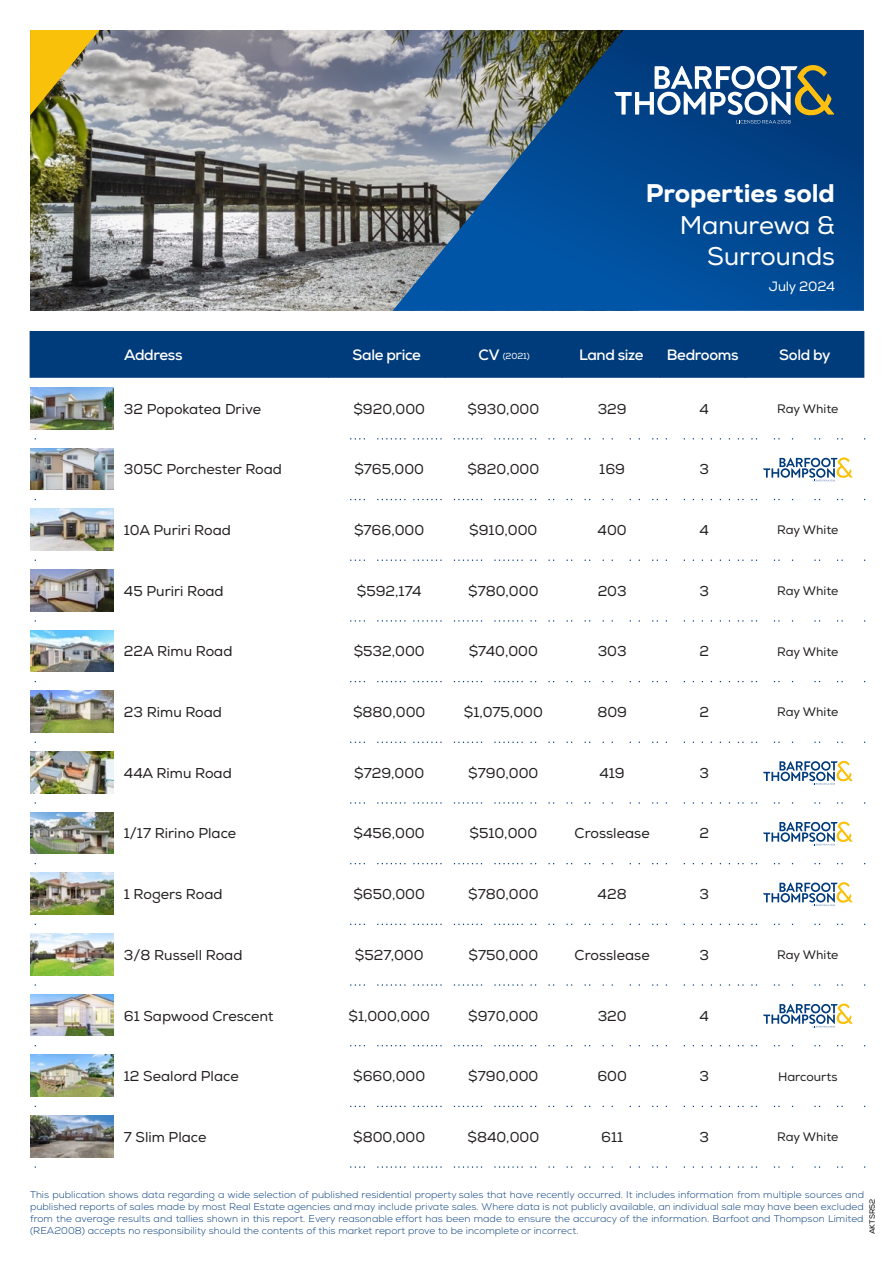
<style>
.page{position:relative;width:894px;height:1264px;background:#fff}
.page>*{position:absolute;margin:0;border:0;box-sizing:border-box;transform-origin:0 0}
.t1{font:25.5px/31.5px "Nexa";letter-spacing:-.005em;color:#fff;text-align:right}
.t2{font:800 25.5px "Nexa";color:#fff}
.t3{font:700 15px "Nexa";letter-spacing:-.025em;color:#fff}
.t4{font:14.25px "Nexa";color:#231f20}
.t5{font:13.5px "Nexa";letter-spacing:-.015em;color:#fff}
.t6{font:12.3px "Nexa";color:#231f20}
.t7{font:300 9.75px/12px "Nexa";letter-spacing:.005em;color:#003b7b;text-align:justify}
.t8{font:8.7px "Nexa";color:#fff}
.t9{font:7.5px "Nexa";color:#000}
.s1{font-weight:700;font-size:15px}
</style>
<div class="page">
<img style="left:30px;top:30px;width:362px;height:281px">
<img style="left:30px;top:30px;width:70px;height:85px">
<svg style="left:392px;top:30px;width:471px;height:281px;background:#25598d"></svg>
<div style="left:30px;top:331px;width:834px;height:47px;background:#003b7b"></div>
<hr style="left:328px;top:331px;width:1px;height:47px;background:#003b7b">
<hr style="left:445px;top:331px;width:1px;height:47px;background:#003b7b">
<hr style="left:562px;top:331px;width:1px;height:47px;background:#003b7b">
<hr style="left:659px;top:331px;width:1px;height:47px;background:#003b7b">
<hr style="left:745px;top:331px;width:1px;height:47px;background:#003b7b">
<svg style="left:614px;top:65px;width:220px;height:59px"></svg>
<svg style="left:35px;top:438px;width:830px;height:1px"></svg>
<img style="left:31px;top:387px;width:82px;height:42px">
<svg style="left:763px;top:457px;width:89px;height:24px"></svg>
<svg style="left:35px;top:498px;width:830px;height:2px"></svg>
<img style="left:31px;top:448px;width:82px;height:41px">
<svg style="left:35px;top:559px;width:830px;height:2px"></svg>
<img style="left:31px;top:508px;width:82px;height:42px">
<svg style="left:35px;top:620px;width:830px;height:1px"></svg>
<img style="left:31px;top:569px;width:82px;height:42px">
<svg style="left:35px;top:681px;width:830px;height:1px"></svg>
<img style="left:31px;top:630px;width:82px;height:41px">
<svg style="left:35px;top:741px;width:830px;height:1px"></svg>
<img style="left:31px;top:690px;width:82px;height:42px">
<svg style="left:763px;top:760px;width:89px;height:24px"></svg>
<svg style="left:35px;top:802px;width:830px;height:1px"></svg>
<img style="left:31px;top:751px;width:82px;height:42px">
<svg style="left:763px;top:821px;width:89px;height:24px"></svg>
<svg style="left:35px;top:863px;width:830px;height:1px"></svg>
<img style="left:31px;top:812px;width:82px;height:41px">
<svg style="left:763px;top:882px;width:89px;height:23px"></svg>
<svg style="left:35px;top:923px;width:830px;height:1px"></svg>
<img style="left:31px;top:872px;width:82px;height:42px">
<svg style="left:35px;top:984px;width:830px;height:1px"></svg>
<img style="left:31px;top:933px;width:82px;height:42px">
<svg style="left:763px;top:1003px;width:89px;height:24px"></svg>
<svg style="left:35px;top:1045px;width:830px;height:1px"></svg>
<img style="left:31px;top:994px;width:82px;height:41px">
<svg style="left:35px;top:1105px;width:830px;height:1px"></svg>
<img style="left:31px;top:1054px;width:82px;height:42px">
<svg style="left:35px;top:1166px;width:830px;height:1px"></svg>
<img style="left:31px;top:1115px;width:82px;height:42px">
<h1 class="t2" style="left:646px;top:177px;width:190px">Properties sold</h1>
<h1 class="t1" style="left:679px;top:209px;width:157px">Manurewa &amp;<br>Surrounds</h1>
<h3 class="t5" style="left:768px;top:278px;width:67px">July 2024</h3>
<h2 class="t3" style="left:124px;top:345px;width:60px">Address</h2>
<h2 class="t3" style="left:352px;top:345px;width:70px">Sale price</h2>
<p class="t8" style="left:478px;top:351px;width:53px"><span class="s1">CV</span> (2021)</p>
<h2 class="t3" style="left:579px;top:345px;width:66px">Land size</h2>
<h2 class="t3" style="left:666px;top:345px;width:73px">Bedrooms</h2>
<h2 class="t3" style="left:779px;top:345px;width:53px">Sold by</h2>
<h3 class="t4" style="left:124px;top:400px;width:139px">32 Popokatea Drive</h3>
<h3 class="t4" style="left:353px;top:400px;width:73px">$920,000</h3>
<h3 class="t4" style="left:467px;top:400px;width:73px">$930,000</h3>
<h3 class="t4" style="left:597px;top:400px;width:31px">329</h3>
<h3 class="t4" style="left:699px;top:400px;width:11px">4</h3>
<p class="t6" style="left:777px;top:401px;width:63px">Ray White</p>
<h3 class="t4" style="left:124px;top:461px;width:159px">305C Porchester Road</h3>
<h3 class="t4" style="left:354px;top:461px;width:71px">$765,000</h3>
<h3 class="t4" style="left:467px;top:461px;width:73px">$820,000</h3>
<h3 class="t4" style="left:599px;top:461px;width:27px">169</h3>
<h3 class="t4" style="left:699px;top:461px;width:11px">3</h3>
<h3 class="t4" style="left:124px;top:521px;width:108px">10A Puriri Road</h3>
<h3 class="t4" style="left:354px;top:521px;width:72px">$766,000</h3>
<h3 class="t4" style="left:469px;top:521px;width:70px">$910,000</h3>
<h3 class="t4" style="left:597px;top:521px;width:31px">400</h3>
<h3 class="t4" style="left:699px;top:521px;width:11px">4</h3>
<p class="t6" style="left:777px;top:522px;width:63px">Ray White</p>
<h3 class="t4" style="left:124px;top:582px;width:101px">45 Puriri Road</h3>
<h3 class="t4" style="left:357px;top:582px;width:66px">$592,174</h3>
<h3 class="t4" style="left:468px;top:582px;width:72px">$780,000</h3>
<h3 class="t4" style="left:597px;top:582px;width:31px">203</h3>
<h3 class="t4" style="left:699px;top:582px;width:11px">3</h3>
<p class="t6" style="left:777px;top:583px;width:63px">Ray White</p>
<h3 class="t4" style="left:124px;top:642px;width:110px">22A Rimu Road</h3>
<h3 class="t4" style="left:353px;top:642px;width:72px">$532,000</h3>
<h3 class="t4" style="left:468px;top:642px;width:71px">$740,000</h3>
<h3 class="t4" style="left:597px;top:642px;width:30px">303</h3>
<h3 class="t4" style="left:699px;top:642px;width:11px">2</h3>
<p class="t6" style="left:777px;top:644px;width:63px">Ray White</p>
<h3 class="t4" style="left:124px;top:703px;width:100px">23 Rimu Road</h3>
<h3 class="t4" style="left:353px;top:703px;width:74px">$880,000</h3>
<h3 class="t4" style="left:464px;top:703px;width:81px">$1,075,000</h3>
<h3 class="t4" style="left:597px;top:703px;width:31px">809</h3>
<h3 class="t4" style="left:699px;top:703px;width:11px">2</h3>
<p class="t6" style="left:777px;top:704px;width:63px">Ray White</p>
<h3 class="t4" style="left:124px;top:764px;width:109px">44A Rimu Road</h3>
<h3 class="t4" style="left:354px;top:764px;width:71px">$729,000</h3>
<h3 class="t4" style="left:468px;top:764px;width:72px">$790,000</h3>
<h3 class="t4" style="left:599px;top:764px;width:27px">419</h3>
<h3 class="t4" style="left:699px;top:764px;width:11px">3</h3>
<h3 class="t4" style="left:124px;top:824px;width:114px">1/17 Ririno Place</h3>
<h3 class="t4" style="left:353px;top:824px;width:73px">$456,000</h3>
<h3 class="t4" style="left:469px;top:824px;width:69px">$510,000</h3>
<h3 class="t4" style="left:574px;top:824px;width:77px">Crosslease</h3>
<h3 class="t4" style="left:699px;top:824px;width:11px">2</h3>
<h3 class="t4" style="left:124px;top:885px;width:100px">1 Rogers Road</h3>
<h3 class="t4" style="left:353px;top:885px;width:73px">$650,000</h3>
<h3 class="t4" style="left:468px;top:885px;width:72px">$780,000</h3>
<h3 class="t4" style="left:597px;top:885px;width:31px">428</h3>
<h3 class="t4" style="left:699px;top:885px;width:11px">3</h3>
<h3 class="t4" style="left:124px;top:946px;width:120px">3/8 Russell Road</h3>
<h3 class="t4" style="left:355px;top:946px;width:70px">$527,000</h3>
<h3 class="t4" style="left:468px;top:946px;width:71px">$750,000</h3>
<h3 class="t4" style="left:574px;top:946px;width:77px">Crosslease</h3>
<h3 class="t4" style="left:699px;top:946px;width:11px">3</h3>
<p class="t6" style="left:777px;top:947px;width:63px">Ray White</p>
<h3 class="t4" style="left:124px;top:1006px;width:151px">61 Sapwood Crescent</h3>
<h3 class="t4" style="left:348px;top:1006px;width:83px">$1,000,000</h3>
<h3 class="t4" style="left:468px;top:1006px;width:72px">$970,000</h3>
<h3 class="t4" style="left:597px;top:1006px;width:31px">320</h3>
<h3 class="t4" style="left:699px;top:1006px;width:11px">4</h3>
<h3 class="t4" style="left:124px;top:1067px;width:116px">12 Sealord Place</h3>
<h3 class="t4" style="left:353px;top:1067px;width:73px">$660,000</h3>
<h3 class="t4" style="left:468px;top:1067px;width:72px">$790,000</h3>
<h3 class="t4" style="left:597px;top:1067px;width:31px">600</h3>
<h3 class="t4" style="left:699px;top:1067px;width:11px">3</h3>
<p class="t6" style="left:778px;top:1068px;width:61px">Harcourts</p>
<h3 class="t4" style="left:124px;top:1128px;width:84px">7 Slim Place</h3>
<h3 class="t4" style="left:353px;top:1128px;width:74px">$800,000</h3>
<h3 class="t4" style="left:467px;top:1128px;width:73px">$840,000</h3>
<h3 class="t4" style="left:601px;top:1128px;width:23px">611</h3>
<h3 class="t4" style="left:699px;top:1128px;width:11px">3</h3>
<p class="t6" style="left:777px;top:1129px;width:63px">Ray White</p>
<p class="t7" style="left:30px;top:1188px;width:835px">This publication shows data regarding a wide selection of published residential property sales that have recently occurred. It includes information from multiple sources and published reports of sales made by most Real Estate agencies and may include private sales. Where data is not publicly available, an individual sale may have been excluded from the average results and tallies shown in this report. Every reasonable effort has been made to ensure the accuracy of the information. Barfoot and Thompson Limited (REA2008) accepts no responsibility should the contents of this market report prove to be incomplete or incorrect.</p>
<p class="t9" style="left:867px;top:1233px;width:37px;rotate:-90deg">AKTSR52</p>
</div>
